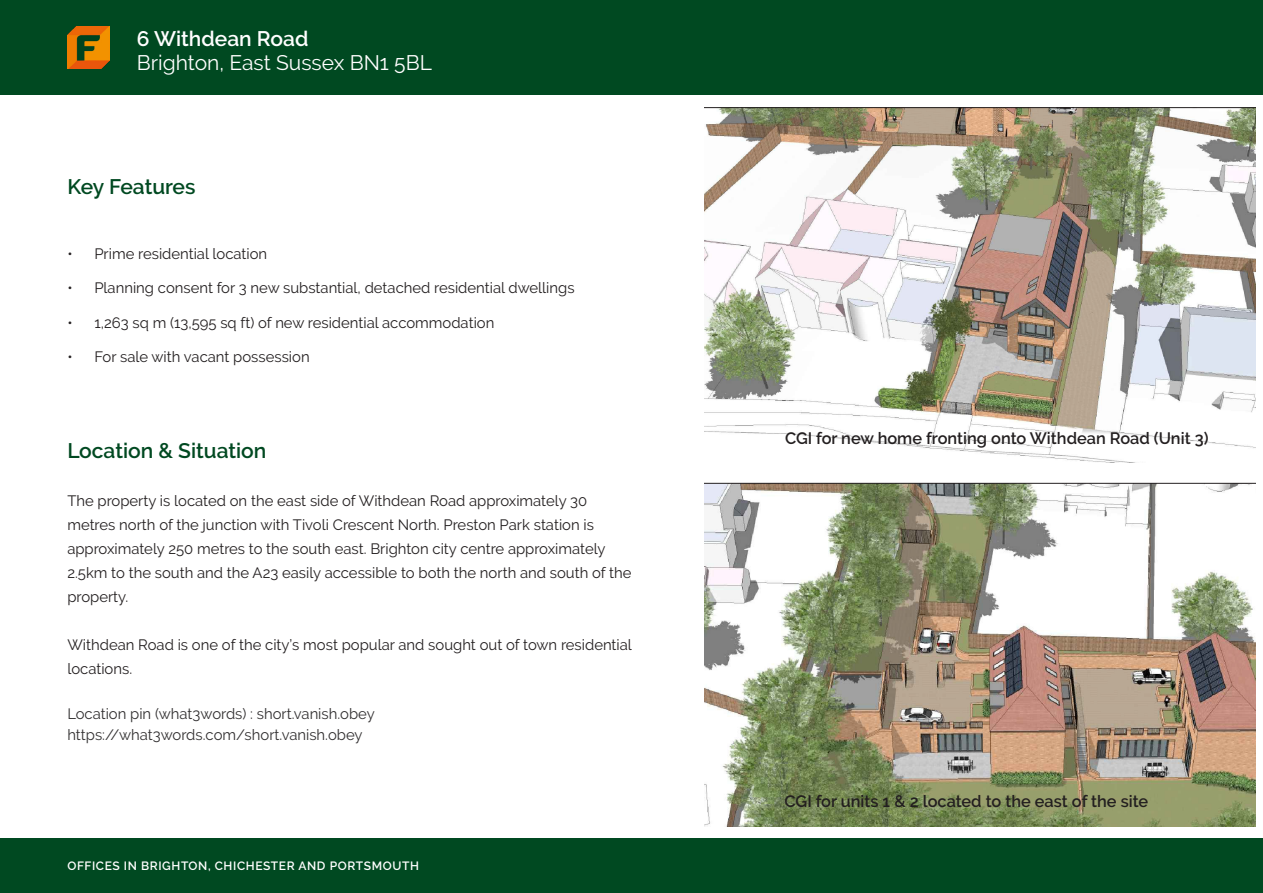
<style>
.page{position:relative;width:1263px;height:893px;background:#fff}
.page>*{position:absolute;margin:0;border:0;box-sizing:border-box;transform-origin:0 0}
.Flude_-_Sub_Header{font:600 21px "Raleway";color:#004921}
.t1{font:21px "Raleway";color:#fff}
.t2{font:600 21px "Raleway";color:#fff}
.Flude_-_Standard_Par{font:600 16.5px "Raleway";color:#231f20}
.Flude_-_Standard_Par-2{font:15px/24px "Raleway";color:#231f20}
.Flude_-_Standard_Par-3{font:15px "Raleway";color:#312f30}
.t3{font:15px "Raleway";color:#fff}
.t4{font:600 15px "Raleway";color:#fff}
.t5{font:600 12px "Raleway";letter-spacing:.05em;color:#fff}
</style>
<div class="page">
<div style="left:0;top:0;width:1263px;height:95px;background:#004921"></div>
<div style="left:0;top:838px;width:1263px;height:55px;background:#004921"></div>
<img style="left:705px;top:108px;width:550px;height:355px">
<img style="left:705px;top:483px;width:550px;height:344px">
<p class="t2" style="left:137px;top:27px;width:173px">6 Withdean Road</p>
<p class="t1" style="left:137px;top:51px;width:297px">Brighton, East Sussex BN1 5BL</p>
<p class="t4" style="left:137px;top:30px;width:199px">Long Leasehold Investment</p>
<p class="t3" style="left:137px;top:48px;width:263px">Secure South East Convenience Store</p>
<p class="Flude_-_Sub_Header" style="left:67px;top:175px;width:130px">Key Features</p>
<p class="Flude_-_Standard_Par-2" style="left:67px;top:241px;width:201px">• Prime residential location</p>
<p class="Flude_-_Standard_Par-2" style="left:67px;top:276px;width:509px">• Planning consent for 3 new substantial, detached residential dwellings</p>
<p class="Flude_-_Standard_Par-2" style="left:67px;top:310px;width:428px">• 1,263 sq m (13,595 sq ft) of new residential accommodation</p>
<p class="Flude_-_Standard_Par-2" style="left:67px;top:345px;width:244px">• For sale with vacant possession</p>
<p class="Flude_-_Sub_Header" style="left:67px;top:439px;width:201px">Location &amp; Situation</p>
<p class="Flude_-_Standard_Par-2" style="left:67px;top:489px;width:566px">The property is located on the east side of Withdean Road approximately 30 metres north of the junction with Tivoli Crescent North. Preston Park station is approximately 250 metres to the south east. Brighton city centre approximately 2.5km to the south and the A23 easily accessible to both the north and south of the property.</p>
<p class="Flude_-_Standard_Par-2" style="left:67px;top:633px;width:566px">Withdean Road is one of the city’s most popular and sought out of town residential locations.</p>
<p class="Flude_-_Standard_Par-3" style="left:67px;top:705px;width:309px">Location pin (what3words) : short.vanish.obey</p>
<p class="Flude_-_Standard_Par-3" style="left:67px;top:726px;width:297px">https://what3words.com/short.vanish.obey</p>
<p class="t5" style="left:67px;top:858px;width:353px">OFFICES IN BRIGHTON, CHICHESTER AND PORTSMOUTH</p>
<p class="Flude_-_Standard_Par" style="left:785px;top:429px;width:425px">CGI for new home fronting onto Withdean Road (Unit 3)</p>
<p class="Flude_-_Standard_Par" style="left:784px;top:792px;width:365px">CGI for units 1 &amp; 2 located to the east of the site</p>
</div>
